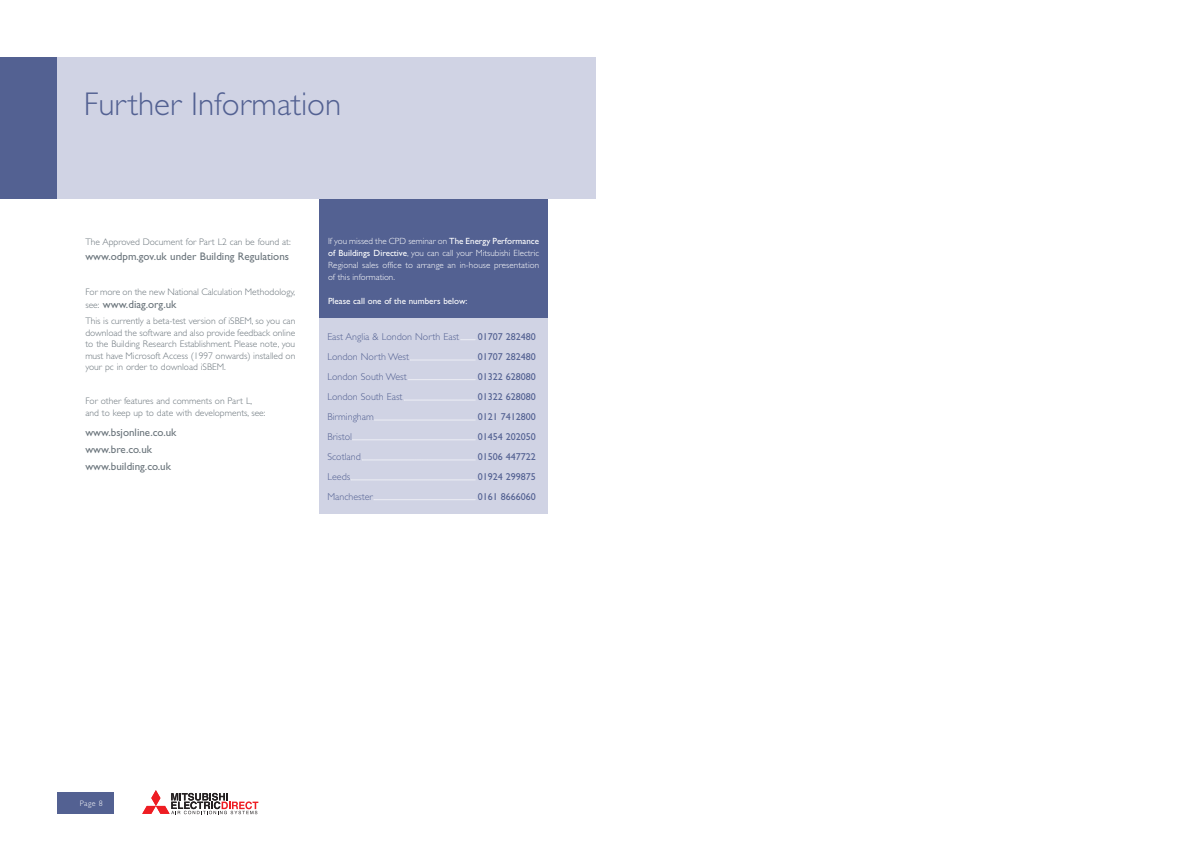
<style>
.page{position:relative;width:1191px;height:842px;background:#fff}
.page>*{position:absolute;margin:0;border:0;box-sizing:border-box;transform-origin:0 0}
.t1{font:300 33px "Gill Sans";color:#536192}
.t2{font:11px/17px "Gill Sans";color:#6a747b}
.t3{font:300 10px "Gill Sans";color:#536192}
.t4{font:10px "Gill Sans";color:#536192}
.t5{font:300 9.5px/11.4px "Gill Sans";color:#6a747b;text-align:justify}
.t6{font:300 9px/12px "Gill Sans";letter-spacing:.01em;color:#fff;text-align:justify}
.t7{font:9px "Gill Sans";color:#fff}
.t8{font:300 8px "Gill Sans";color:#fff}
.s1{font-weight:300;font-size:9.5px}
.s2{font-weight:400}
</style>
<div class="page">
<div style="left:319px;top:218px;width:229px;height:296px;background:#d0d3e4"></div>
<div style="left:319px;top:183px;width:229px;height:134px;background:#536192"></div>
<div style="left:0;top:57px;width:595px;height:141px;background:#d0d3e4"></div>
<div style="left:0;top:57px;width:57px;height:141px;background:#536192"></div>
<svg style="left:142px;top:790px;width:116px;height:24px"></svg>
<div style="left:57px;top:793px;width:56px;height:21px;background:#536192"></div>
<svg style="left:410px;top:360px;width:65px;height:1px"></svg>
<svg style="left:460px;top:339px;width:16px;height:1px"></svg>
<svg style="left:408px;top:379px;width:68px;height:1px"></svg>
<svg style="left:404px;top:400px;width:71px;height:1px"></svg>
<svg style="left:374px;top:420px;width:101px;height:1px"></svg>
<svg style="left:362px;top:460px;width:113px;height:1px"></svg>
<svg style="left:351px;top:480px;width:124px;height:1px"></svg>
<svg style="left:374px;top:499px;width:102px;height:1px"></svg>
<h1 class="t1" style="left:84px;top:91px;width:259px">Further Information</h1>
<p class="t5" style="left:85px;top:237px;width:207px">The Approved Document for Part L2 can be found at:</p>
<p class="t2" style="left:85px;top:249px;width:205px">www.odpm.gov.uk under Building Regulations</p>
<p class="t5" style="left:85px;top:287px;width:211px">For more on the new National Calculation Methodology,</p>
<p class="t2" style="left:85px;top:297px;width:93px"><span class="s1">see:</span> www.diag.org.uk</p>
<p class="t5" style="left:85px;top:316px;width:211px">This is currently a beta-test version of iSBEM, so you can download the software and also provide feedback online to the Building Research Establishment. Please note, you must have Microsoft Access (1997 onwards) installed on your pc in order to download iSBEM.</p>
<p class="t5" style="left:85px;top:396px;width:182px">For other features and comments on Part L, and to keep up to date with developments, see:</p>
<p class="t2" style="left:85px;top:424px;width:93px">www.bsjonline.co.uk www.bre.co.uk www.building.co.uk</p>
<p class="t6" style="left:328px;top:236px;width:213px">If you missed the CPD seminar on <span class="s2">The Energy Performance of Buildings Directive</span>, you can call your Mitsubishi Electric Regional sales office to arrange an in-house presentation of this information.</p>
<p class="t7" style="left:328px;top:298px;width:141px">Please call one of the numbers below:</p>
<p class="t3" style="left:327px;top:333px;width:133px">East Anglia &amp; London North East</p>
<p class="t4" style="left:478px;top:333px;width:60px">01707 282480</p>
<p class="t3" style="left:327px;top:353px;width:83px">London North West</p>
<p class="t4" style="left:478px;top:353px;width:60px">01707 282480</p>
<p class="t3" style="left:327px;top:373px;width:81px">London South West</p>
<p class="t4" style="left:478px;top:373px;width:60px">01322 628080</p>
<p class="t3" style="left:327px;top:393px;width:77px">London South East</p>
<p class="t4" style="left:478px;top:393px;width:60px">01322 628080</p>
<p class="t3" style="left:327px;top:413px;width:48px">Birmingham</p>
<p class="t4" style="left:478px;top:413px;width:60px">0121 7412800</p>
<p class="t3" style="left:327px;top:433px;width:26px">Bristol</p>
<p class="t4" style="left:478px;top:433px;width:60px">01454 202050</p>
<p class="t3" style="left:327px;top:453px;width:35px">Scotland</p>
<p class="t4" style="left:478px;top:453px;width:60px">01506 447722</p>
<p class="t3" style="left:327px;top:473px;width:24px">Leeds</p>
<p class="t4" style="left:478px;top:473px;width:60px">01924 299875</p>
<p class="t3" style="left:327px;top:493px;width:47px">Manchester</p>
<p class="t4" style="left:478px;top:493px;width:60px">0161 8666060</p>
<p class="t8" style="left:80px;top:800px;width:25px">Page 8</p>
</div>
